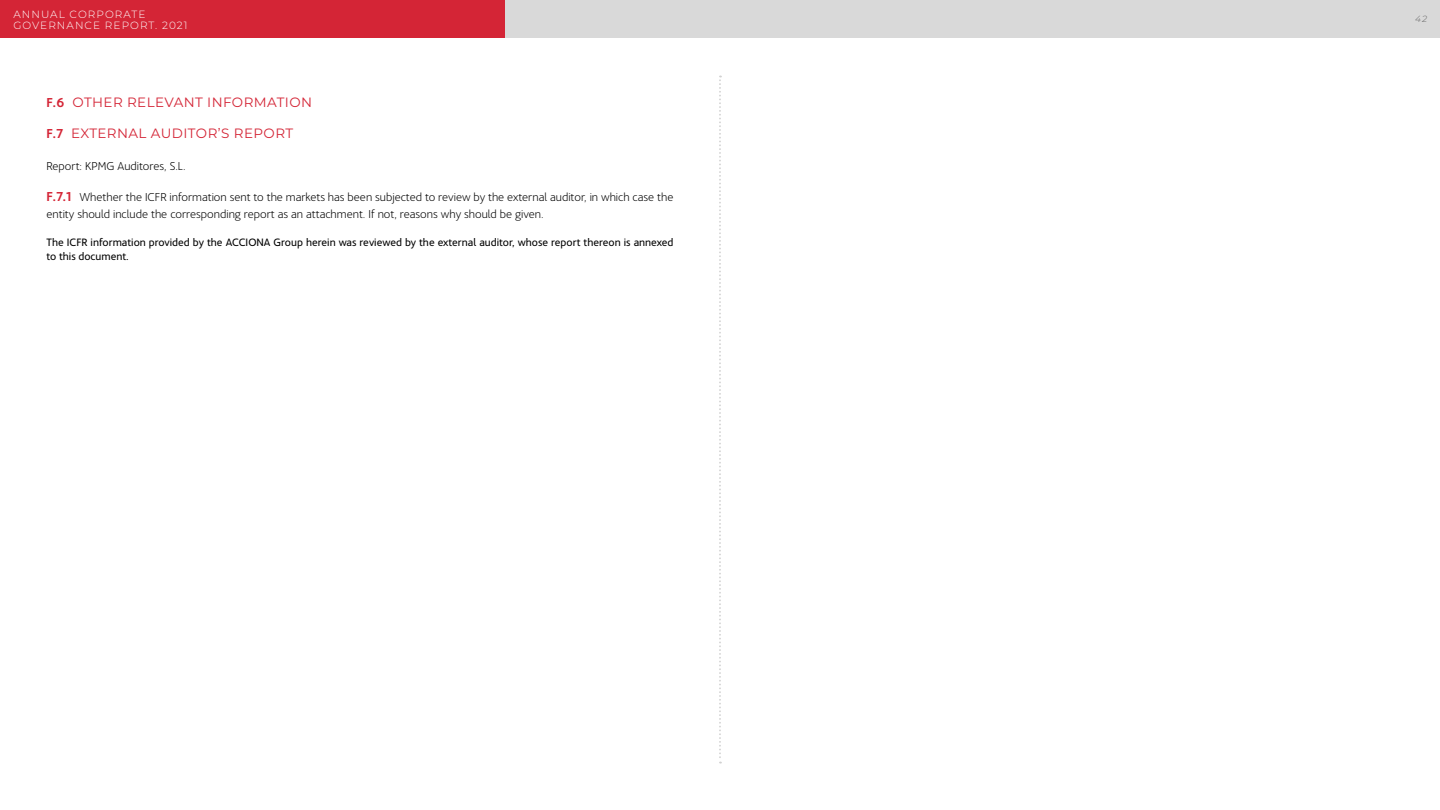
<style>
.page{position:relative;width:1440px;height:810px;background:#fff}
.page>*{position:absolute;margin:0;border:0;box-sizing:border-box;transform-origin:0 0}
.t1{font:13.5px "Montserrat";letter-spacing:.03em;color:#d42536}
.t2{font:200 12px/16.5px "Acciona";color:#000}
.t3{font:11.25px/13.5px "Acciona";color:#000}
.t4{font:300 10.5px/10.5px "Montserrat";letter-spacing:.1em;color:#fff}
.t5{font:italic 300 9px "Montserrat";color:#666}
.s1{font-family:"Acciona";font-weight:700}
.s2{font-weight:700;font-size:13.5px;color:#d42536}
</style>
<div class="page">
<div style="left:505px;top:0;width:935px;height:38px;background:#d9d9d9"></div>
<div style="left:0;top:0;width:505px;height:38px;background:#d42536"></div>
<svg style="left:719px;top:76px;width:2px;height:688px"></svg>
<p class="t4" style="left:13px;top:9px;width:176px">ANNUAL CORPORATE<br>GOVERNANCE REPORT. 2021</p>
<p class="t5" style="left:1415px;top:12px;width:13px">42</p>
<p class="t1" style="left:46px;top:93px;width:267px"><span class="s1">F.6</span> OTHER RELEVANT INFORMATION</p>
<p class="t1" style="left:46px;top:124px;width:248px"><span class="s1">F.7</span> EXTERNAL AUDITOR’S REPORT</p>
<p class="t2" style="left:46px;top:157px;width:141px">Report: KPMG Auditores, S.L.</p>
<p class="t2" style="left:46px;top:188px;width:628px"><span class="s2">F.7.1</span> Whether the ICFR information sent to the markets has been subjected to review by the external auditor, in which case the entity should include the corresponding report as an attachment. If not, reasons why should be given.</p>
<p class="t3" style="left:46px;top:235px;width:628px">The ICFR information provided by the ACCIONA Group herein was reviewed by the external auditor, whose report thereon is annexed to this document.</p>
</div>
